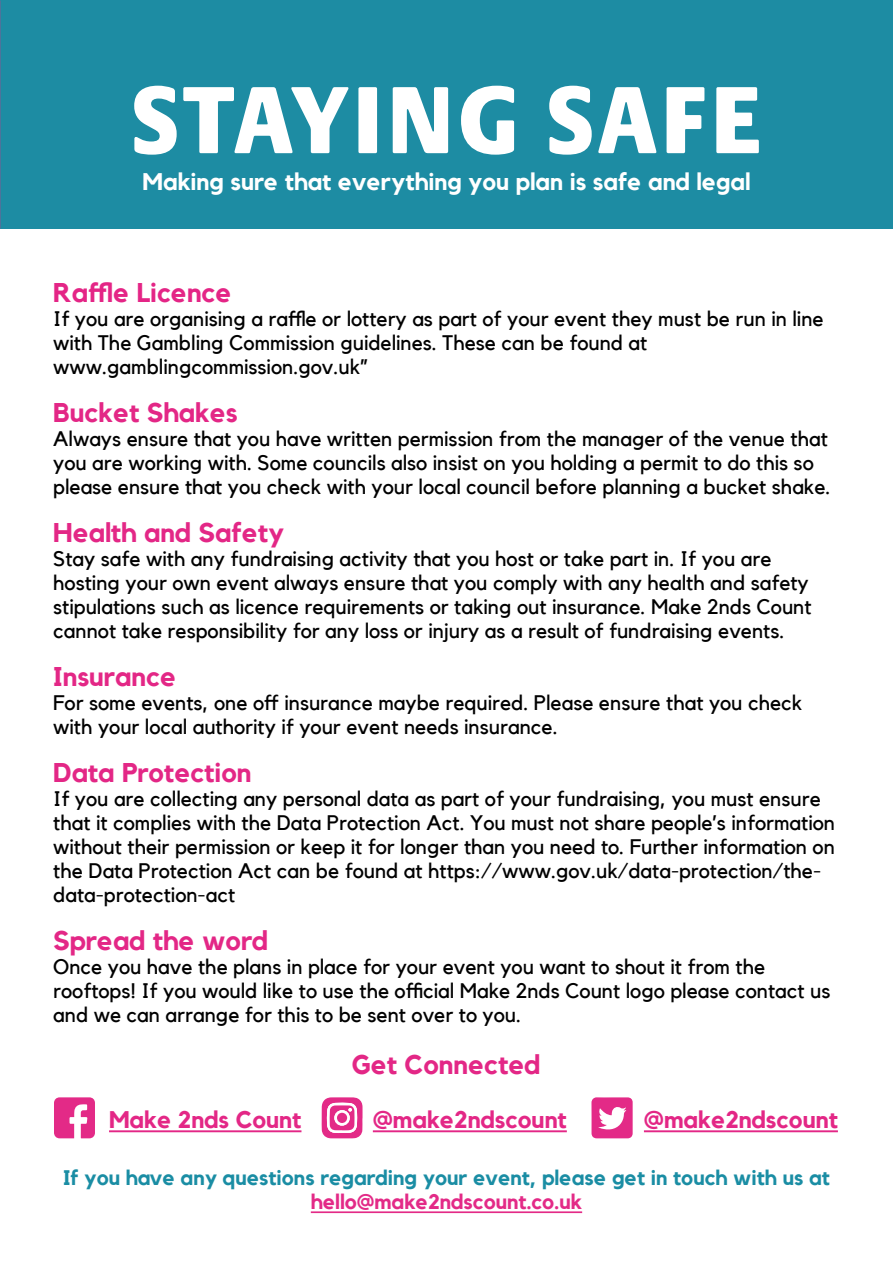
<style>
.page{position:relative;width:893px;height:1263px;background:#fff}
.page>*{position:absolute;margin:0;border:0;box-sizing:border-box;transform-origin:0 0}
.t1{font:900 condensed 99px "Praxis Next";letter-spacing:.04em;color:#fff}
.t2{font:700 27px "Kollektif";color:#e32786}
.t3{font:700 27px "Kollektif";color:#e42586}
.t4{font:700 24px "Kollektif";color:#fff}
.t5{font:700 24px "Kollektif";color:#e32786}
.t6{font:21px/24px "Kollektif";color:#000}
.t7{font:700 21px "Kollektif";color:#1a8da4}
.t8{font:700 21px "Kollektif";color:#e32a87}
</style>
<div class="page">
<div style="left:0;top:1px;width:893px;height:228px;background:#1d8ca3"></div>
<hr style="left:311px;top:1211px;width:271px;height:2px;background:#e32a87">
<hr style="left:109px;top:1130px;width:192px;height:2px;background:#e32786">
<hr style="left:373px;top:1130px;width:194px;height:2px;background:#e32786">
<hr style="left:644px;top:1130px;width:194px;height:2px;background:#e32786">
<svg style="left:591px;top:1097px;width:42px;height:41px"></svg>
<svg style="left:54px;top:1097px;width:41px;height:41px"></svg>
<svg style="left:322px;top:1097px;width:41px;height:41px"></svg>
<div style="left:337px;top:1112px;width:10px;height:11px;background:#e32a87;border-radius:50%"></div>
<h1 class="t1" style="left:131px;top:38px;width:631px">STAYING SAFE</h1>
<p class="t4" style="left:142px;top:168px;width:609px">Making sure that everything you plan is safe and legal</p>
<p class="t3" style="left:53px;top:277px;width:180px">Raffle Licence</p>
<p class="t6" style="left:53px;top:306px;width:772px">If you are organising a raffle or lottery as part of your event they must be run in line with The Gambling Commission guidelines. These can be found at www.gamblingcommission.gov.uk”</p>
<p class="t2" style="left:53px;top:397px;width:186px">Bucket Shakes</p>
<p class="t6" style="left:53px;top:426px;width:779px">Always ensure that you have written permission from the manager of the venue that you are working with. Some councils also insist on you holding a permit to do this so please ensure that you check with your local council before planning a bucket shake.</p>
<p class="t2" style="left:53px;top:517px;width:232px">Health and Safety</p>
<p class="t6" style="left:53px;top:546px;width:760px">Stay safe with any fundraising activity that you host or take part in. If you are hosting your own event always ensure that you comply with any health and safety stipulations such as licence requirements or taking out insurance. Make 2nds Count cannot take responsibility for any loss or injury as a result of fundraising events.</p>
<p class="t2" style="left:53px;top:661px;width:124px">Insurance</p>
<p class="t6" style="left:53px;top:690px;width:751px">For some events, one off insurance maybe required. Please ensure that you check with your local authority if your event needs insurance.</p>
<p class="t2" style="left:53px;top:757px;width:200px">Data Protection</p>
<p class="t6" style="left:53px;top:786px;width:783px">If you are collecting any personal data as part of your fundraising, you must ensure that it complies with the Data Protection Act. You must not share people’s information without their permission or keep it for longer than you need to. Further information on the Data Protection Act can be found at https://www.gov.uk/data-protection/the&shy;data-protection-act</p>
<p class="t2" style="left:53px;top:925px;width:216px">Spread the word</p>
<p class="t6" style="left:53px;top:954px;width:779px">Once you have the plans in place for your event you want to shout it from the rooftops! If you would like to use the official Make 2nds Count logo please contact us and we can arrange for this to be sent over to you.</p>
<p class="t2" style="left:352px;top:1049px;width:190px">Get Connected</p>
<p class="t5" style="left:109px;top:1105px;width:194px">Make 2nds Count</p>
<p class="t5" style="left:373px;top:1105px;width:195px">@make2ndscount</p>
<p class="t5" style="left:644px;top:1105px;width:195px">@make2ndscount</p>
<p class="t7" style="left:63px;top:1165px;width:768px">If you have any questions regarding your event, please get in touch with us at</p>
<p class="t8" style="left:311px;top:1189px;width:273px">hello@make2ndscount.co.uk</p>
</div>
